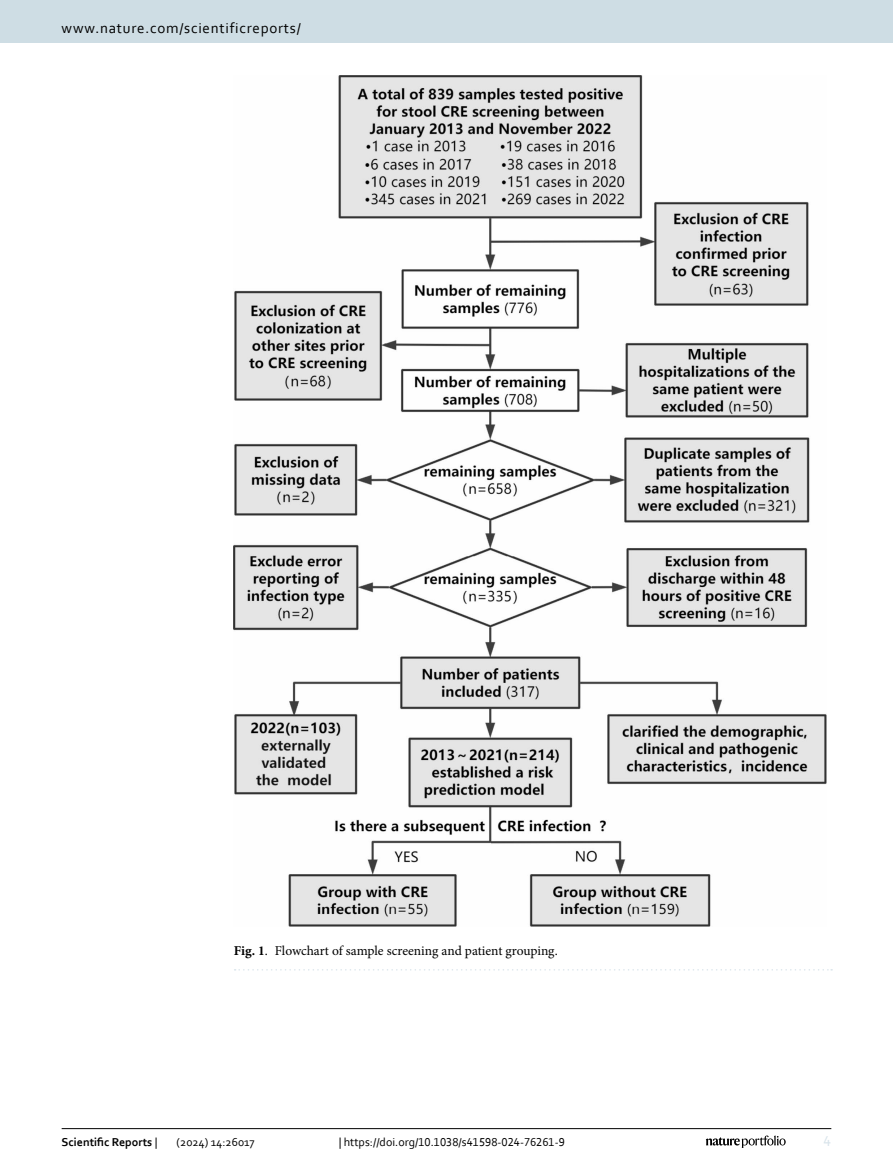
<style>
.page{position:relative;width:893px;height:1174px;background:#fff}
.page>*{position:absolute;margin:0;border:0;box-sizing:border-box;transform-origin:0 0}
.t1{font:15px "Corbel";letter-spacing:.05em;color:#000}
.t2{font:15px "Corbel";color:#d9e4eb}
.Figure_Caption{font:13.5px "Minion Pro";letter-spacing:-.005em;color:#000}
.t3{font:12px "Corbel";color:#000}
.t4{font:700 12px "Corbel";color:#000}
.s1{font-weight:700}
.s2{font-weight:400}
</style>
<div class="page">
<img style="left:234px;top:76px;width:592px;height:850px">
<svg style="left:235px;top:969px;width:597px;height:1px"></svg>
<hr style="left:62px;top:1128px;width:769px;height:1px;background:#000">
<svg style="left:706px;top:1135px;width:80px;height:12px"></svg>
<div style="left:0;top:0;width:893px;height:43px;background:#cedde4"></div>
<p class="t1" style="left:62px;top:18px;width:241px">www.nature.com/scientificreports/</p>
<p class="Figure_Caption" style="left:234px;top:941px;width:325px"><span class="s1">Fig. 1</span>. Flowchart of sample screening and patient grouping.</p>
<p class="t4" style="left:62px;top:1134px;width:97px">Scientific Reports <span class="s2">|</span></p>
<p class="t3" style="left:177px;top:1134px;width:80px">(2024) 14:26017</p>
<p class="t3" style="left:339px;top:1134px;width:228px">| https://doi.org/10.1038/s41598-024-76261-9</p>
<p class="t2" style="left:824px;top:1132px;width:9px">4</p>
</div>
